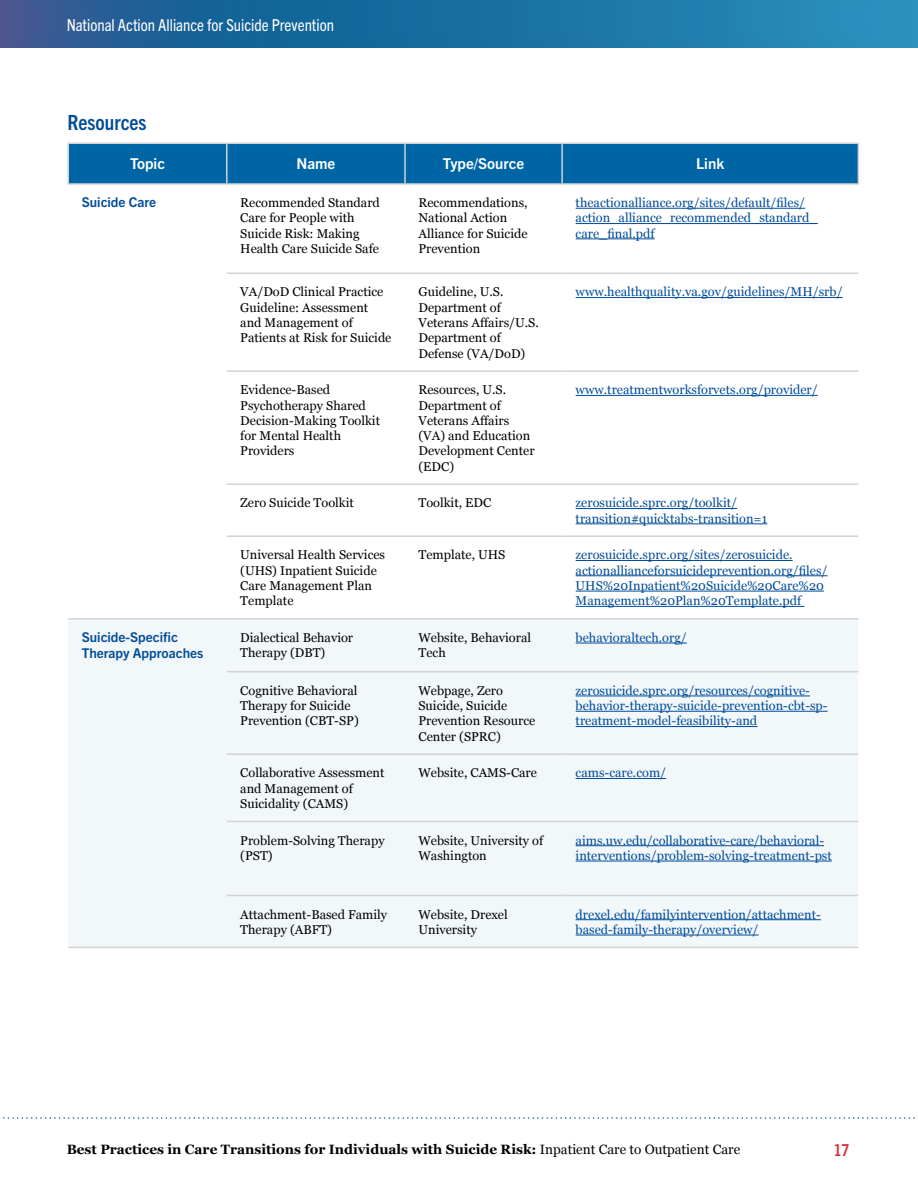
<style>
.page{position:relative;width:918px;height:1188px;background:#fff}
.page>*{position:absolute;margin:0;border:0;box-sizing:border-box;transform-origin:0 0}
.t1{font:700 condensed 21px "Trade Gothic Next LT Pro";color:#004c98}
.t2{font:condensed 16.5px "Trade Gothic Next LT Pro";color:#fff}
.t3{font:700 condensed 16.5px "Trade Gothic Next LT Pro";color:#d3303d}
.Table_Header{font:700 15px "Trade Gothic Next LT Pro";color:#fff}
.t4{font:700 13.5px "Georgia";color:#000}
.Table_Setting{font:700 13.5px/16.2px "Trade Gothic Next LT Pro";color:#004c98}
.Table_Body{font:12.75px/15.3px "Georgia";color:#000}
.Table_Body-2{font:12.75px/15.3px "Georgia";color:#004c98}
.s1{font-weight:400}
</style>
<div class="page">
<div style="left:0;top:0;width:918px;height:49px;background:#000;opacity:.2"></div>
<div style="left:0;top:0;width:459px;height:60px;background:#000;opacity:.2"></div>
<svg style="left:3px;top:1117px;width:912px;height:2px"></svg>
<div style="left:69px;top:144px;width:789px;height:39px;background:#0065a4"></div>
<div style="left:68px;top:620px;width:790px;height:327px;background:#f2f7fa"></div>
<hr style="left:227px;top:273px;width:178px;height:1px;background:#d1d3d4">
<hr style="left:405px;top:273px;width:157px;height:1px;background:#d1d3d4">
<hr style="left:562px;top:273px;width:296px;height:1px;background:#d1d3d4">
<hr style="left:227px;top:370px;width:178px;height:2px;background:#d1d3d4">
<hr style="left:405px;top:370px;width:157px;height:2px;background:#d1d3d4">
<hr style="left:562px;top:370px;width:296px;height:2px;background:#d1d3d4">
<hr style="left:227px;top:484px;width:178px;height:1px;background:#d1d3d4">
<hr style="left:405px;top:484px;width:157px;height:1px;background:#d1d3d4">
<hr style="left:562px;top:484px;width:296px;height:1px;background:#d1d3d4">
<hr style="left:227px;top:535px;width:178px;height:2px;background:#d1d3d4">
<hr style="left:405px;top:535px;width:157px;height:2px;background:#d1d3d4">
<hr style="left:562px;top:535px;width:296px;height:2px;background:#d1d3d4">
<hr style="left:227px;top:618px;width:178px;height:2px;background:#d1d3d4">
<hr style="left:405px;top:618px;width:157px;height:2px;background:#d1d3d4">
<hr style="left:562px;top:618px;width:296px;height:2px;background:#d1d3d4">
<hr style="left:227px;top:671px;width:178px;height:1px;background:#d1d3d4">
<hr style="left:405px;top:671px;width:157px;height:1px;background:#d1d3d4">
<hr style="left:562px;top:671px;width:296px;height:1px;background:#d1d3d4">
<hr style="left:227px;top:753px;width:178px;height:2px;background:#d1d3d4">
<hr style="left:405px;top:753px;width:157px;height:2px;background:#d1d3d4">
<hr style="left:562px;top:753px;width:296px;height:2px;background:#d1d3d4">
<hr style="left:227px;top:821px;width:178px;height:1px;background:#d1d3d4">
<hr style="left:405px;top:821px;width:157px;height:1px;background:#d1d3d4">
<hr style="left:562px;top:821px;width:296px;height:1px;background:#d1d3d4">
<hr style="left:227px;top:895px;width:178px;height:1px;background:#d1d3d4">
<hr style="left:405px;top:895px;width:157px;height:1px;background:#d1d3d4">
<hr style="left:562px;top:895px;width:296px;height:1px;background:#d1d3d4">
<hr style="left:68px;top:143px;width:159px;height:1px;background:#d1d3d4">
<hr style="left:68px;top:144px;width:1px;height:39px;background:#d1d3d4">
<hr style="left:227px;top:143px;width:178px;height:1px;background:#d1d3d4">
<hr style="left:226px;top:144px;width:2px;height:39px;background:#d1d3d4">
<hr style="left:405px;top:143px;width:157px;height:1px;background:#d1d3d4">
<hr style="left:404px;top:144px;width:2px;height:39px;background:#d1d3d4">
<hr style="left:562px;top:143px;width:297px;height:1px;background:#d1d3d4">
<hr style="left:561px;top:144px;width:2px;height:39px;background:#d1d3d4">
<hr style="left:858px;top:144px;width:1px;height:39px;background:#d1d3d4">
<hr style="left:68px;top:183px;width:159px;height:2px;background:#d1d3d4">
<hr style="left:227px;top:183px;width:178px;height:2px;background:#d1d3d4">
<hr style="left:405px;top:183px;width:157px;height:2px;background:#d1d3d4">
<hr style="left:562px;top:183px;width:297px;height:2px;background:#d1d3d4">
<hr style="left:68px;top:618px;width:159px;height:2px;background:#d1d3d4">
<hr style="left:68px;top:947px;width:159px;height:1px;background:#d1d3d4">
<hr style="left:227px;top:947px;width:178px;height:1px;background:#d1d3d4">
<hr style="left:405px;top:947px;width:157px;height:1px;background:#d1d3d4">
<hr style="left:562px;top:947px;width:296px;height:1px;background:#d1d3d4">
<hr style="left:576px;top:208px;width:229px;height:1px;background:#004c98">
<hr style="left:576px;top:223px;width:242px;height:1px;background:#004c98">
<hr style="left:576px;top:239px;width:79px;height:1px;background:#004c98">
<hr style="left:576px;top:297px;width:267px;height:1px;background:#004c98">
<hr style="left:576px;top:395px;width:242px;height:1px;background:#004c98">
<hr style="left:576px;top:508px;width:161px;height:1px;background:#004c98">
<hr style="left:576px;top:524px;width:191px;height:1px;background:#004c98">
<hr style="left:576px;top:560px;width:217px;height:1px;background:#004c98">
<hr style="left:576px;top:575px;width:252px;height:1px;background:#004c98">
<hr style="left:576px;top:591px;width:248px;height:1px;background:#004c98">
<hr style="left:576px;top:606px;width:228px;height:1px;background:#004c98">
<hr style="left:576px;top:643px;width:111px;height:1px;background:#004c98">
<hr style="left:576px;top:696px;width:234px;height:1px;background:#004c98">
<hr style="left:576px;top:711px;width:252px;height:1px;background:#004c98">
<hr style="left:576px;top:726px;width:181px;height:1px;background:#004c98">
<hr style="left:576px;top:778px;width:90px;height:1px;background:#004c98">
<hr style="left:576px;top:845px;width:248px;height:1px;background:#004c98">
<hr style="left:576px;top:861px;width:256px;height:1px;background:#004c98">
<hr style="left:576px;top:919px;width:245px;height:1px;background:#004c98">
<hr style="left:576px;top:935px;width:183px;height:1px;background:#004c98">
<p class="t2" style="left:67px;top:14px;width:269px">National Action Alliance for Suicide Prevention</p>
<h1 class="t1" style="left:68px;top:108px;width:81px">Resources</h1>
<p class="Table_Header" style="left:130px;top:153px;width:36px">Topic</p>
<p class="Table_Header" style="left:296px;top:153px;width:40px">Name</p>
<p class="Table_Header" style="left:443px;top:153px;width:83px">Type/Source</p>
<p class="Table_Header" style="left:696px;top:153px;width:29px">Link</p>
<p class="Table_Setting" style="left:82px;top:193px;width:76px">Suicide Care</p>
<p class="Table_Body" style="left:240px;top:195px;width:141px">Recommended Standard<br>Care for People with<br>Suicide Risk: Making<br>Health Care Suicide Safe</p>
<p class="Table_Body" style="left:418px;top:195px;width:111px">Recommendations,<br>National Action<br>Alliance for Suicide<br>Prevention</p>
<p class="Table_Body-2" style="left:576px;top:195px;width:244px">theactionalliance.org/sites/default/files/ action_alliance_recommended_standard_ care_final.pdf</p>
<p class="Table_Body" style="left:240px;top:284px;width:153px">VA/DoD Clinical Practice<br>Guideline: Assessment and Management of<br>Patients at Risk for Suicide</p>
<p class="Table_Body" style="left:418px;top:284px;width:122px">Guideline, U.S.<br>Department of<br>Veterans Affairs/U.S.<br>Department of<br>Defense (VA/DoD)</p>
<p class="Table_Body-2" style="left:576px;top:284px;width:269px">www.healthquality.va.gov/guidelines/MH/srb/</p>
<p class="Table_Body" style="left:240px;top:382px;width:141px">Evidence-Based<br>Psychotherapy Shared<br>Decision-Making Toolkit for Mental Health<br>Providers</p>
<p class="Table_Body" style="left:418px;top:382px;width:118px">Resources, U.S.<br>Department of<br>Veterans Affairs (VA) and Education<br>Development Center (EDC)</p>
<p class="Table_Body-2" style="left:576px;top:382px;width:244px">www.treatmentworksforvets.org/provider/</p>
<p class="Table_Body" style="left:240px;top:495px;width:115px">Zero Suicide Toolkit</p>
<p class="Table_Body" style="left:418px;top:495px;width:74px">Toolkit, EDC</p>
<p class="Table_Body-2" style="left:576px;top:495px;width:193px">zerosuicide.sprc.org/toolkit/ transition#quicktabs-transition=1</p>
<p class="Table_Body" style="left:240px;top:547px;width:146px">Universal Health Services (UHS) Inpatient Suicide<br>Care Management Plan<br>Template</p>
<p class="Table_Body" style="left:418px;top:547px;width:88px">Template, UHS</p>
<p class="Table_Body-2" style="left:576px;top:547px;width:253px">zerosuicide.sprc.org/sites/zerosuicide. actionallianceforsuicideprevention.org/files/ UHS%20Inpatient%20Suicide%20Care%20<br>Management%20Plan%20Template.pdf</p>
<p class="Table_Setting" style="left:82px;top:628px;width:123px">Suicide-Specific<br>Therapy Approaches</p>
<p class="Table_Body" style="left:240px;top:630px;width:114px">Dialectical Behavior<br>Therapy (DBT)</p>
<p class="Table_Body" style="left:418px;top:630px;width:114px">Website, Behavioral<br>Tech</p>
<p class="Table_Body-2" style="left:576px;top:630px;width:113px">behavioraltech.org/</p>
<p class="Table_Body" style="left:240px;top:683px;width:120px">Cognitive Behavioral<br>Therapy for Suicide<br>Prevention (CBT-SP)</p>
<p class="Table_Body" style="left:418px;top:683px;width:118px">Webpage, Zero<br>Suicide, Suicide<br>Prevention Resource<br>Center (SPRC)</p>
<p class="Table_Body-2" style="left:576px;top:683px;width:254px">zerosuicide.sprc.org/resources/cognitive&shy;behavior-therapy-suicide-prevention-cbt-sp&shy;treatment-model-feasibility-and</p>
<p class="Table_Body" style="left:240px;top:765px;width:146px">Collaborative Assessment and Management of<br>Suicidality (CAMS)</p>
<p class="Table_Body" style="left:418px;top:765px;width:120px">Website, CAMS-Care</p>
<p class="Table_Body-2" style="left:576px;top:765px;width:92px">cams-care.com/</p>
<p class="Table_Body" style="left:240px;top:833px;width:146px">Problem-Solving Therapy (PST)</p>
<p class="Table_Body" style="left:418px;top:833px;width:126px">Website, University of<br>Washington</p>
<p class="Table_Body-2" style="left:576px;top:833px;width:258px">aims.uw.edu/collaborative-care/behavioral&shy;interventions/problem-solving-treatment-pst</p>
<p class="Table_Body" style="left:240px;top:907px;width:148px">Attachment-Based Family<br>Therapy (ABFT)</p>
<p class="Table_Body" style="left:418px;top:907px;width:91px">Website, Drexel<br>University</p>
<p class="Table_Body-2" style="left:576px;top:907px;width:247px">drexel.edu/familyintervention/attachment&shy;based-family-therapy/overview/</p>
<p class="t4" style="left:67px;top:1142px;width:675px">Best Practices in Care Transitions for Individuals with Suicide Risk: <span class="s1">Inpatient Care to Outpatient Care</span></p>
<p class="t3" style="left:834px;top:1139px;width:17px">17</p>
</div>
